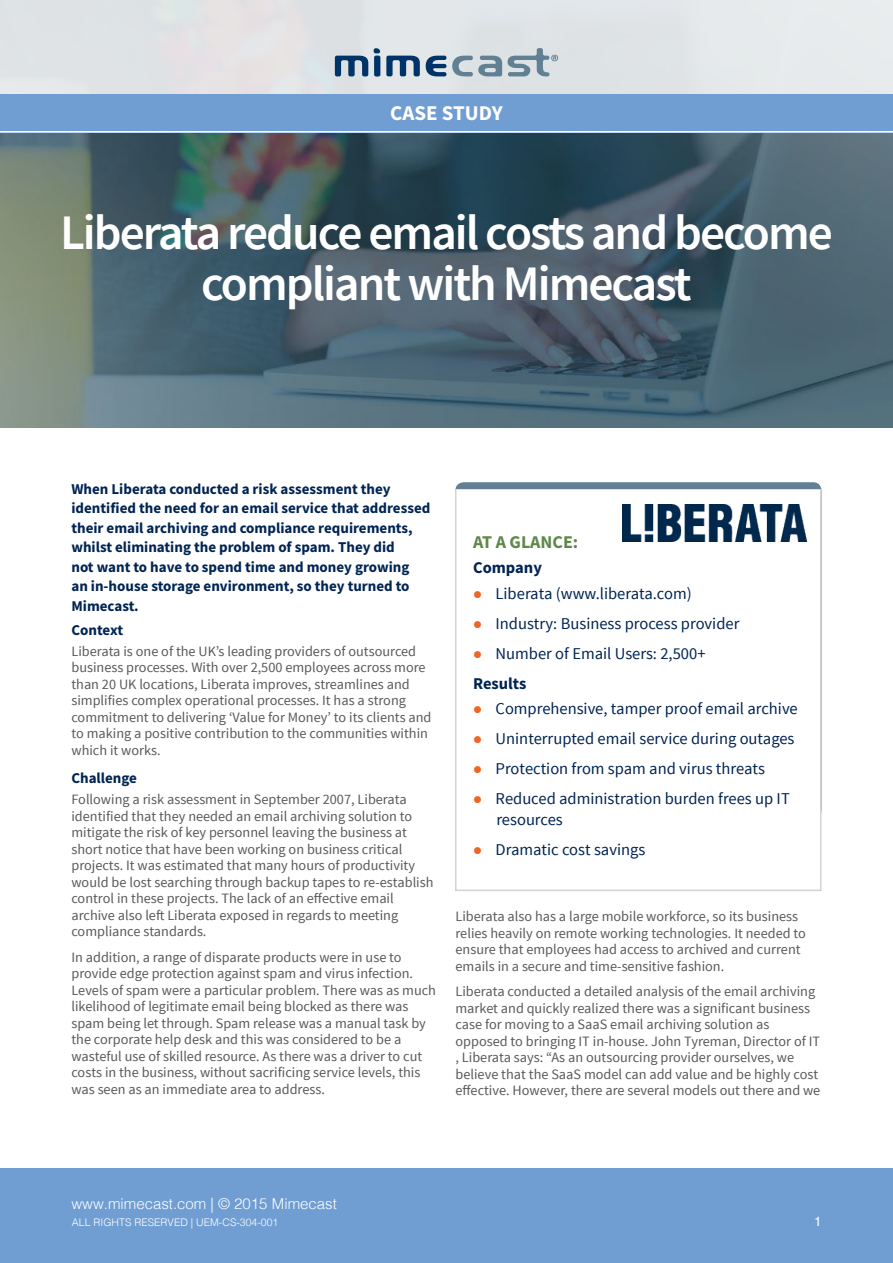
<style>
.page{position:relative;width:893px;height:1263px;background:#fff}
.page>*{position:absolute;margin:0;border:0;box-sizing:border-box;transform-origin:0 0}
.t1{font:600 49.5px/51px "Source Sans Pro";letter-spacing:-.04em;color:#fff;text-align:center}
.t2{font:700 21px "Source Sans Pro";color:#fff}
.t3{font:700 18px "Source Sans Pro";color:#5e894a}
.t4{font:16.5px/30px "Source Sans Pro";color:#002453}
.t5{font:700 16.5px "Source Sans Pro";color:#002453}
.t6{font:700 15px/19.5px "Source Sans Pro";color:#002453}
.t7{font:300 15px "Helvetica";color:#fff}
.t8{font:14.25px/16.5px "Source Sans Pro";color:#58595b}
.t9{font:13.5px "Helvetica";color:#fff}
.t10{font:300 10.5px "Helvetica";color:#fff}
.s1{color:#ef6523}
.s2{font-weight:700}
</style>
<div class="page">
<img style="left:0;top:133px;width:893px;height:294px">
<div style="left:0;top:0;width:893px;height:106px;background:#e2e3e5"></div>
<div style="left:0;top:1168px;width:893px;height:95px;background:#709ed3"></div>
<svg style="left:335px;top:56px;width:33px;height:20px"></svg>
<svg style="left:426px;top:56px;width:20px;height:20px"></svg>
<svg style="left:452px;top:56px;width:50px;height:20px"></svg>
<svg style="left:374px;top:48px;width:6px;height:29px"></svg>
<svg style="left:386px;top:56px;width:34px;height:20px"></svg>
<svg style="left:508px;top:48px;width:50px;height:28px"></svg>
<div style="left:0;top:94px;width:893px;height:39px;background:#709ed3"></div>
<hr style="left:0;top:131px;width:893px;height:2px;background:#fff">
<div style="left:455px;top:488px;width:366px;height:403px;background:#fff;border:2px solid #d1d3d4"></div>
<img style="left:622px;top:504px;width:185px;height:37px">
<h2 class="t2" style="left:390px;top:99px;width:114px">CASE STUDY</h2>
<h1 class="t1" style="left:60px;top:207px;width:774px">Liberata reduce email costs and become compliant with Mimecast</h1>
<p class="t6" style="left:71px;top:479px;width:360px">When Liberata conducted a risk assessment they identified the need for an email service that addressed their email archiving and compliance requirements, whilst eliminating the problem of spam. They did<br>not want to have to spend time and money growing<br>an in-house storage environment, so they turned to Mimecast.</p>
<p class="t6" style="left:71px;top:620px;width:53px">Context</p>
<p class="t8" style="left:71px;top:643px;width:362px">Liberata is one of the UK’s leading providers of outsourced business processes. With over 2,500 employees across more than 20 UK locations, Liberata improves, streamlines and simplifies complex operational processes. It has a strong commitment to delivering ‘Value for Money’ to its clients and to making a positive contribution to the communities within which it works.</p>
<p class="t6" style="left:71px;top:768px;width:67px">Challenge</p>
<p class="t8" style="left:71px;top:792px;width:364px">Following a risk assessment in September 2007, Liberata identified that they needed an email archiving solution to mitigate the risk of key personnel leaving the business at short notice that have been working on business critical projects. It was estimated that many hours of productivity would be lost searching through backup tapes to re-establish control in these projects. The lack of an effective email archive also left Liberata exposed in regards to meeting compliance standards.</p>
<p class="t8" style="left:71px;top:949px;width:366px">In addition, a range of disparate products were in use to provide edge protection against spam and virus infection.<br>Levels of spam were a particular problem. There was as much likelihood of legitimate email being blocked as there was spam being let through. Spam release was a manual task by the corporate help desk and this was considered to be a wasteful use of skilled resource. As there was a driver to cut costs in the business, without sacrificing service levels, this was seen as an immediate area to address.</p>
<p class="t3" style="left:473px;top:529px;width:107px">AT A GLANCE:</p>
<p class="t5" style="left:473px;top:557px;width:70px">Company</p>
<p class="t4" style="left:473px;top:579px;width:220px"><span class="s1">●</span> Liberata (www.liberata.com)</p>
<p class="t4" style="left:473px;top:609px;width:268px"><span class="s1">●</span> Industry: Business process provider</p>
<p class="t4" style="left:473px;top:639px;width:234px"><span class="s1">●</span> Number of Email Users: 2,500+<br><span class="s2">Results</span></p>
<p class="t4" style="left:473px;top:694px;width:326px"><span class="s1">●</span> Comprehensive, tamper proof email archive</p>
<p class="t4" style="left:473px;top:724px;width:323px"><span class="s1">●</span> Uninterrupted email service during outages</p>
<p class="t4" style="left:473px;top:754px;width:293px"><span class="s1">●</span> Protection from spam and virus threats</p>
<p class="t4" style="left:496px;top:789px;width:295px;line-height:21px;text-indent:-23px"><span class="s1">●</span> Reduced administration burden frees up IT resources</p>
<p class="t4" style="left:473px;top:835px;width:174px"><span class="s1">●</span> Dramatic cost savings</p>
<p class="t8" style="left:455px;top:909px;width:352px">Liberata also has a large mobile workforce, so its business relies heavily on remote working technologies. It needed to ensure that employees had access to archived and current emails in a secure and time-sensitive fashion.</p>
<p class="t8" style="left:455px;top:984px;width:366px">Liberata conducted a detailed analysis of the email archiving market and quickly realized there was a significant business case for moving to a SaaS email archiving solution as opposed to bringing IT in-house. John Tyreman, Director of IT , Liberata says: “As an outsourcing provider ourselves, we believe that the SaaS model can add value and be highly cost effective. However, there are several models out there and we</p>
<p class="t7" style="left:71px;top:1191px;width:267px">www.mimecast.com | © 2015 Mimecast</p>
<p class="t10" style="left:72px;top:1213px;width:208px">ALL RIGHTS RESERVED | UEM-CS-304-001</p>
<p class="t9" style="left:814px;top:1210px;width:9px">1</p>
</div>
